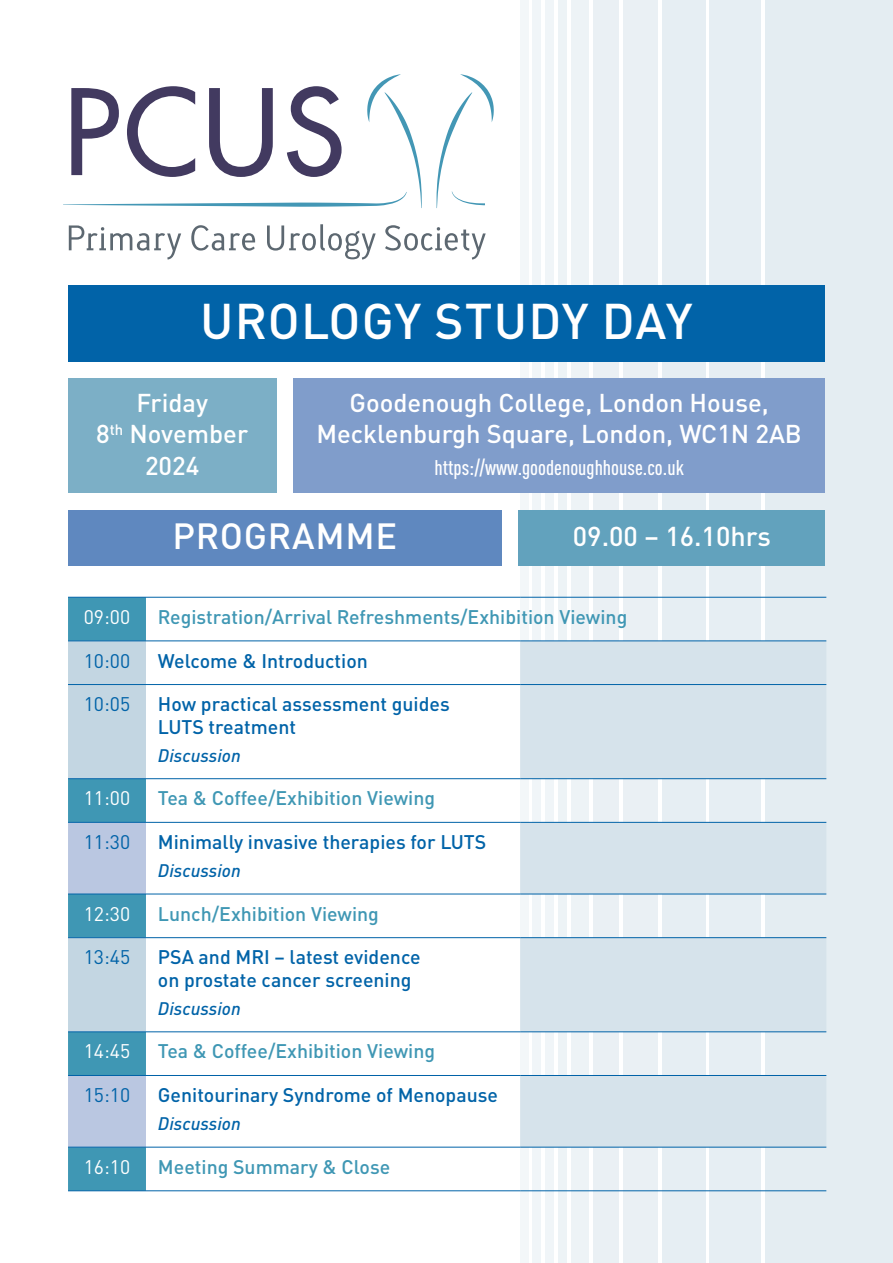
<style>
.page{position:relative;width:893px;height:1263px;background:#fff}
.page>*{position:absolute;margin:0;border:0;box-sizing:border-box;transform-origin:0 0}
.t1{font:500 49.5px "DIN Pro";letter-spacing:.02em;color:#fff}
.t2{font:500 36px "DIN Pro";letter-spacing:.02em;color:#fff}
.t3{font:500 27px "DIN Pro";color:#fff}
.t4{font:500 25.5px/31.5px "DIN Pro";color:#fff;text-align:center}
.t5{font:500 condensed 21px "DIN Pro";color:#fff}
.t6{font:500 19.5px/22.5px "DIN Pro";color:#0163a8}
.t7{font:500 19.5px "DIN Pro";color:#3f97b4}
.t8{font:19.5px "DIN Pro";color:#fff}
.t9{font:19.5px "DIN Pro";color:#0163a8}
.t10{font:italic 500 18px "DIN Pro";color:#0163a8}
</style>
<div class="page">
<div style="left:766px;top:0;width:127px;height:1263px;background:#e4edf2"></div>
<div style="left:709px;top:0;width:52px;height:1263px;background:#e6eef3"></div>
<div style="left:662px;top:0;width:43px;height:1263px;background:#e6eef3"></div>
<div style="left:623px;top:0;width:35px;height:1263px;background:#eaf0f4"></div>
<div style="left:593px;top:0;width:26px;height:1263px;background:#eaf0f4"></div>
<div style="left:571px;top:0;width:18px;height:1263px;background:#edf3f6"></div>
<div style="left:558px;top:0;width:9px;height:1263px;background:#edf3f6"></div>
<div style="left:546px;top:0;width:8px;height:1263px;background:#f0f5f8"></div>
<div style="left:533px;top:0;width:8px;height:1263px;background:#f0f5f8"></div>
<div style="left:520px;top:0;width:8px;height:1263px;background:#f3f7f9"></div>
<div style="left:68px;top:510px;width:434px;height:56px;background:#5f88bf"></div>
<svg style="left:69px;top:225px;width:112px;height:34px"></svg>
<svg style="left:191px;top:225px;width:64px;height:26px"></svg>
<svg style="left:267px;top:224px;width:109px;height:35px"></svg>
<svg style="left:385px;top:225px;width:101px;height:34px"></svg>
<svg style="left:63px;top:74px;width:359px;height:134px"></svg>
<svg style="left:436px;top:74px;width:58px;height:134px"></svg>
<div style="left:68px;top:285px;width:757px;height:76px;background:#0163a8"></div>
<div style="left:68px;top:378px;width:208px;height:115px;background:#7cafc6"></div>
<div style="left:293px;top:378px;width:532px;height:115px;background:#809dcb"></div>
<div style="left:519px;top:510px;width:306px;height:56px;background:#62a2bd"></div>
<div style="left:68px;top:598px;width:78px;height:592px;background:#3f97b4"></div>
<svg style="left:146px;top:685px;width:374px;height:462px"></svg>
<svg style="left:520px;top:642px;width:306px;height:505px;fill:#d6e3eb"></svg>
<svg style="left:68px;top:642px;width:78px;height:505px;background:#9ec1d5"></svg>
<hr style="left:68px;top:597px;width:78px;height:1px;background:#0163a8">
<hr style="left:146px;top:597px;width:374px;height:1px;background:#0163a8">
<hr style="left:520px;top:597px;width:306px;height:1px;background:#0163a8">
<hr style="left:68px;top:641px;width:78px;height:1px;background:#0163a8">
<hr style="left:146px;top:641px;width:374px;height:1px;background:#0163a8">
<hr style="left:520px;top:641px;width:306px;height:1px;background:#0163a8">
<hr style="left:68px;top:684px;width:78px;height:1px;background:#0163a8">
<hr style="left:146px;top:684px;width:374px;height:1px;background:#0163a8">
<hr style="left:520px;top:684px;width:306px;height:1px;background:#0163a8">
<hr style="left:68px;top:778px;width:78px;height:1px;background:#0163a8">
<hr style="left:146px;top:778px;width:374px;height:1px;background:#0163a8">
<hr style="left:520px;top:778px;width:306px;height:1px;background:#0163a8">
<hr style="left:68px;top:822px;width:78px;height:1px;background:#0163a8">
<hr style="left:146px;top:822px;width:374px;height:1px;background:#0163a8">
<hr style="left:520px;top:822px;width:306px;height:1px;background:#0163a8">
<hr style="left:68px;top:894px;width:78px;height:1px;background:#0163a8">
<hr style="left:146px;top:894px;width:374px;height:1px;background:#0163a8">
<hr style="left:520px;top:894px;width:306px;height:1px;background:#0163a8">
<hr style="left:68px;top:937px;width:78px;height:1px;background:#0163a8">
<hr style="left:146px;top:937px;width:374px;height:1px;background:#0163a8">
<hr style="left:520px;top:937px;width:306px;height:1px;background:#0163a8">
<hr style="left:68px;top:1031px;width:78px;height:1px;background:#0163a8">
<hr style="left:146px;top:1031px;width:374px;height:1px;background:#0163a8">
<hr style="left:520px;top:1031px;width:306px;height:1px;background:#0163a8">
<hr style="left:68px;top:1075px;width:78px;height:1px;background:#0163a8">
<hr style="left:146px;top:1075px;width:374px;height:1px;background:#0163a8">
<hr style="left:520px;top:1075px;width:306px;height:1px;background:#0163a8">
<hr style="left:68px;top:1147px;width:78px;height:1px;background:#0163a8">
<hr style="left:146px;top:1147px;width:374px;height:1px;background:#0163a8">
<hr style="left:520px;top:1147px;width:306px;height:1px;background:#0163a8">
<hr style="left:68px;top:1190px;width:78px;height:1px;background:#0163a8">
<hr style="left:146px;top:1190px;width:374px;height:1px;background:#0163a8">
<hr style="left:520px;top:1190px;width:306px;height:1px;background:#0163a8">
<p class="t1" style="left:200px;top:281px;width:494px">UROLOGY STUDY DAY</p>
<p class="t4" style="left:96px;top:384px;width:153px">Friday<br>8<sup>th</sup> November<br>2024</p>
<p class="t4" style="left:316px;top:384px;width:487px">Goodenough College, London House,<br>Mecklenburgh Square, London, WC1N 2AB</p>
<p class="t5" style="left:434px;top:452px;width:251px">https://www.goodenoughhouse.co.uk</p>
<p class="t2" style="left:173px;top:507px;width:226px">PROGRAMME</p>
<p class="t3" style="left:573px;top:514px;width:199px">09.00 – 16.10hrs</p>
<p class="t8" style="left:84px;top:601px;width:48px">09:00</p>
<p class="t7" style="left:158px;top:601px;width:471px">Registration/Arrival Refreshments/Exhibition Viewing</p>
<p class="t9" style="left:84px;top:645px;width:48px">10:00</p>
<p class="t6" style="left:158px;top:647px;width:212px">Welcome &amp; Introduction</p>
<p class="t9" style="left:84px;top:689px;width:48px">10:05</p>
<p class="t6" style="left:158px;top:691px;width:293px">How practical assessment guides<br>LUTS treatment</p>
<p class="t10" style="left:158px;top:741px;width:84px">Discussion</p>
<p class="t8" style="left:84px;top:783px;width:48px">11:00</p>
<p class="t7" style="left:158px;top:782px;width:279px">Tea &amp; Coffee/Exhibition Viewing</p>
<p class="t9" style="left:84px;top:827px;width:48px">11:30</p>
<p class="t6" style="left:158px;top:828px;width:330px">Minimally invasive therapies for LUTS</p>
<p class="t10" style="left:158px;top:856px;width:84px">Discussion</p>
<p class="t8" style="left:84px;top:898px;width:48px">12:30</p>
<p class="t7" style="left:158px;top:898px;width:223px">Lunch/Exhibition Viewing</p>
<p class="t9" style="left:84px;top:942px;width:48px">13:45</p>
<p class="t6" style="left:158px;top:944px;width:264px">PSA and MRI – latest evidence on prostate cancer screening</p>
<p class="t10" style="left:158px;top:994px;width:84px">Discussion</p>
<p class="t8" style="left:84px;top:1036px;width:48px">14:45</p>
<p class="t7" style="left:158px;top:1035px;width:279px">Tea &amp; Coffee/Exhibition Viewing</p>
<p class="t9" style="left:84px;top:1080px;width:48px">15:10</p>
<p class="t6" style="left:158px;top:1082px;width:342px">Genitourinary Syndrome of Menopause</p>
<p class="t10" style="left:158px;top:1109px;width:84px">Discussion</p>
<p class="t8" style="left:84px;top:1151px;width:48px">16:10</p>
<p class="t7" style="left:158px;top:1151px;width:234px">Meeting Summary &amp; Close</p>
</div>
